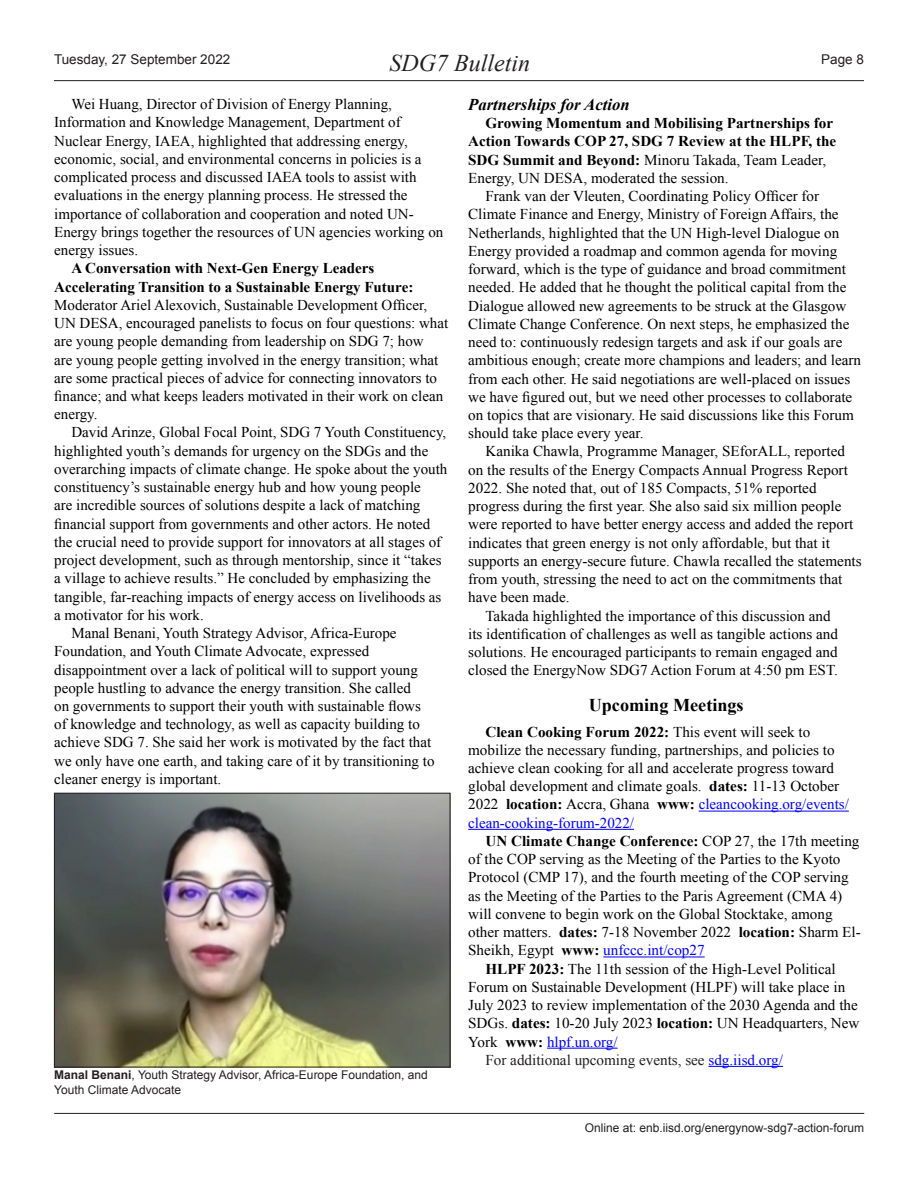
<style>
.page{position:relative;width:918px;height:1188px;background:#fff}
.page>*{position:absolute;margin:0;border:0;box-sizing:border-box;transform-origin:0 0}
.t1{font:italic 24px "Times New Roman";color:#231f20}
.ENB_-_Headline_2{font:700 18px "Times New Roman";color:#000}
.ENB_-_Headline_3{font:italic 700 16.5px "Times New Roman";color:#000}
.ENB_-_Body{font:15px/18.3px "Times New Roman";color:#000}
.ENB_-_Body-2{font:700 15px/18.3px "Times New Roman";color:#000}
.ENB_-_Body-3{font:15px "Times New Roman";color:#231f20}
.t2{font:13.5px "Arial";color:#231f20}
.t3{font:12px/14.4px "Arial";color:#231f20}
.s1{font-weight:700}
.s2{font-weight:400}
.s3{color:#00f}
</style>
<div class="page">
<hr style="left:54px;top:80px;width:810px;height:1px;background:#231f20">
<hr style="left:54px;top:1113px;width:810px;height:1px;background:#231f20">
<hr style="left:699px;top:811px;width:150px;height:1px;background:#00f">
<hr style="left:468px;top:829px;width:166px;height:1px;background:#00f">
<hr style="left:603px;top:957px;width:102px;height:1px;background:#00f">
<hr style="left:547px;top:1048px;width:71px;height:1px;background:#00f">
<hr style="left:708px;top:1066px;width:75px;height:1px;background:#00f">
<img style="left:56px;top:795px;width:392px;height:270px">
<div style="left:54px;top:793px;width:396px;height:274px;border:1px solid #231f20"></div>
<p class="t2" style="left:54px;top:50px;width:178px">Tuesday, 27 September 2022</p>
<p class="t2" style="left:821px;top:50px;width:44px">Page 8</p>
<h1 class="t1" style="left:390px;top:46px;width:142px">SDG7 Bulletin</h1>
<p class="ENB_-_Body" style="left:54px;top:95px;width:391px;text-indent:17px">Wei Huang, Director of Division of Energy Planning, Information and Knowledge Management, Department of Nuclear Energy, IAEA, highlighted that addressing energy, economic, social, and environmental concerns in policies is a complicated process and discussed IAEA tools to assist with evaluations in the energy planning process. He stressed the importance of collaboration and cooperation and noted UN-Energy brings together the resources of UN agencies working on energy issues.</p>
<p class="ENB_-_Body" style="left:54px;top:259px;width:396px;text-indent:17px"><span class="s1">A Conversation with Next-Gen Energy Leaders Accelerating Transition to a Sustainable Energy Future:<br></span>Moderator Ariel Alexovich, Sustainable Development Officer, UN DESA, encouraged panelists to focus on four questions: what are young people demanding from leadership on SDG 7; how<br>are young people getting involved in the energy transition; what are some practical pieces of advice for connecting innovators to finance; and what keeps leaders motivated in their work on clean energy.</p>
<p class="ENB_-_Body" style="left:54px;top:423px;width:395px;text-indent:17px">David Arinze, Global Focal Point, SDG 7 Youth Constituency, highlighted youth’s demands for urgency on the SDGs and the overarching impacts of climate change. He spoke about the youth constituency’s sustainable energy hub and how young people<br>are incredible sources of solutions despite a lack of matching financial support from governments and other actors. He noted the crucial need to provide support for innovators at all stages of project development, such as through mentorship, since it “takes a village to achieve results.” He concluded by emphasizing the tangible, far-reaching impacts of energy access on livelihoods as a motivator for his work.</p>
<p class="ENB_-_Body" style="left:54px;top:624px;width:382px;text-indent:17px">Manal Benani, Youth Strategy Advisor, Africa-Europe Foundation, and Youth Climate Advocate, expressed disappointment over a lack of political will to support young people hustling to advance the energy transition. She called<br>on governments to support their youth with sustainable flows of knowledge and technology, as well as capacity building to achieve SDG 7. She said her work is motivated by the fact that we only have one earth, and taking care of it by transitioning to cleaner energy is important.</p>
<p class="t3" style="left:54px;top:1068px;width:375px"><span class="s1">Manal Benani</span>, Youth Strategy Advisor, Africa-Europe Foundation, and<br>Youth Climate Advocate</p>
<p class="ENB_-_Headline_3" style="left:468px;top:93px;width:163px">Partnerships for Action</p>
<p class="ENB_-_Body-2" style="left:468px;top:114px;width:370px;text-indent:17px">Growing Momentum and Mobilising Partnerships for Action Towards COP 27, SDG 7 Review at the HLPF, the SDG Summit and Beyond: <span class="s2">Minoru Takada, Team Leader, Energy, UN DESA, moderated the session.</span></p>
<p class="ENB_-_Body" style="left:468px;top:187px;width:394px;text-indent:17px">Frank van der Vleuten, Coordinating Policy Officer for Climate Finance and Energy, Ministry of Foreign Affairs, the Netherlands, highlighted that the UN High-level Dialogue on Energy provided a roadmap and common agenda for moving forward, which is the type of guidance and broad commitment needed. He added that he thought the political capital from the Dialogue allowed new agreements to be struck at the Glasgow Climate Change Conference. On next steps, he emphasized the need to: continuously redesign targets and ask if our goals are ambitious enough; create more champions and leaders; and learn from each other. He said negotiations are well-placed on issues we have figured out, but we need other processes to collaborate on topics that are visionary. He said discussions like this Forum should take place every year.</p>
<p class="ENB_-_Body" style="left:468px;top:442px;width:395px;text-indent:17px">Kanika Chawla, Programme Manager, SEforALL, reported on the results of the Energy Compacts Annual Progress Report 2022. She noted that, out of 185 Compacts, 51% reported progress during the first year. She also said six million people were reported to have better energy access and added the report indicates that green energy is not only affordable, but that it supports an energy-secure future. Chawla recalled the statements from youth, stressing the need to act on the commitments that have been made.</p>
<p class="ENB_-_Body" style="left:468px;top:606px;width:371px;text-indent:17px">Takada highlighted the importance of this discussion and its identification of challenges as well as tangible actions and solutions. He encouraged participants to remain engaged and closed the EnergyNow SDG7 Action Forum at 4:50 pm EST.</p>
<p class="ENB_-_Headline_2" style="left:589px;top:692px;width:157px">Upcoming Meetings</p>
<p class="ENB_-_Body" style="left:468px;top:722px;width:382px;text-indent:17px"><span class="s1">Clean Cooking Forum 2022:</span> This event will seek to mobilize the necessary funding, partnerships, and policies to achieve clean cooking for all and accelerate progress toward global development and climate goals. <span class="s1">dates:</span> 11-13 October 2022 <span class="s1">location:</span> Accra, Ghana <span class="s1">www:</span> <span class="s3">cleancooking.org/events/ clean-cooking-forum-2022/</span></p>
<p class="ENB_-_Body" style="left:468px;top:832px;width:394px;text-indent:17px"><span class="s1">UN Climate Change Conference:</span> COP 27, the 17th meeting of the COP serving as the Meeting of the Parties to the Kyoto Protocol (CMP 17), and the fourth meeting of the COP serving as the Meeting of the Parties to the Paris Agreement (CMA 4) will convene to begin work on the Global Stocktake, among other matters. <span class="s1">dates:</span> 7-18 November 2022 <span class="s1">location:</span> Sharm El-Sheikh, Egypt <span class="s1">www:</span> <span class="s3">unfccc.int/cop27</span></p>
<p class="ENB_-_Body" style="left:468px;top:959px;width:393px;text-indent:17px"><span class="s1">HLPF 2023:</span> The 11th session of the High-Level Political Forum on Sustainable Development (HLPF) will take place in July 2023 to review implementation of the 2030 Agenda and the SDGs. <span class="s1">dates:</span> 10-20 July 2023 <span class="s1">location:</span> UN Headquarters, New York <span class="s1">www:</span> <span class="s3">hlpf.un.org/</span></p>
<p class="ENB_-_Body-3" style="left:485px;top:1050px;width:299px">For additional upcoming events, see <span class="s3">sdg.iisd.org/</span></p>
<p class="t3" style="left:585px;top:1121px;width:281px">Online at: enb.iisd.org/energynow-sdg7-action-forum</p>
</div>
